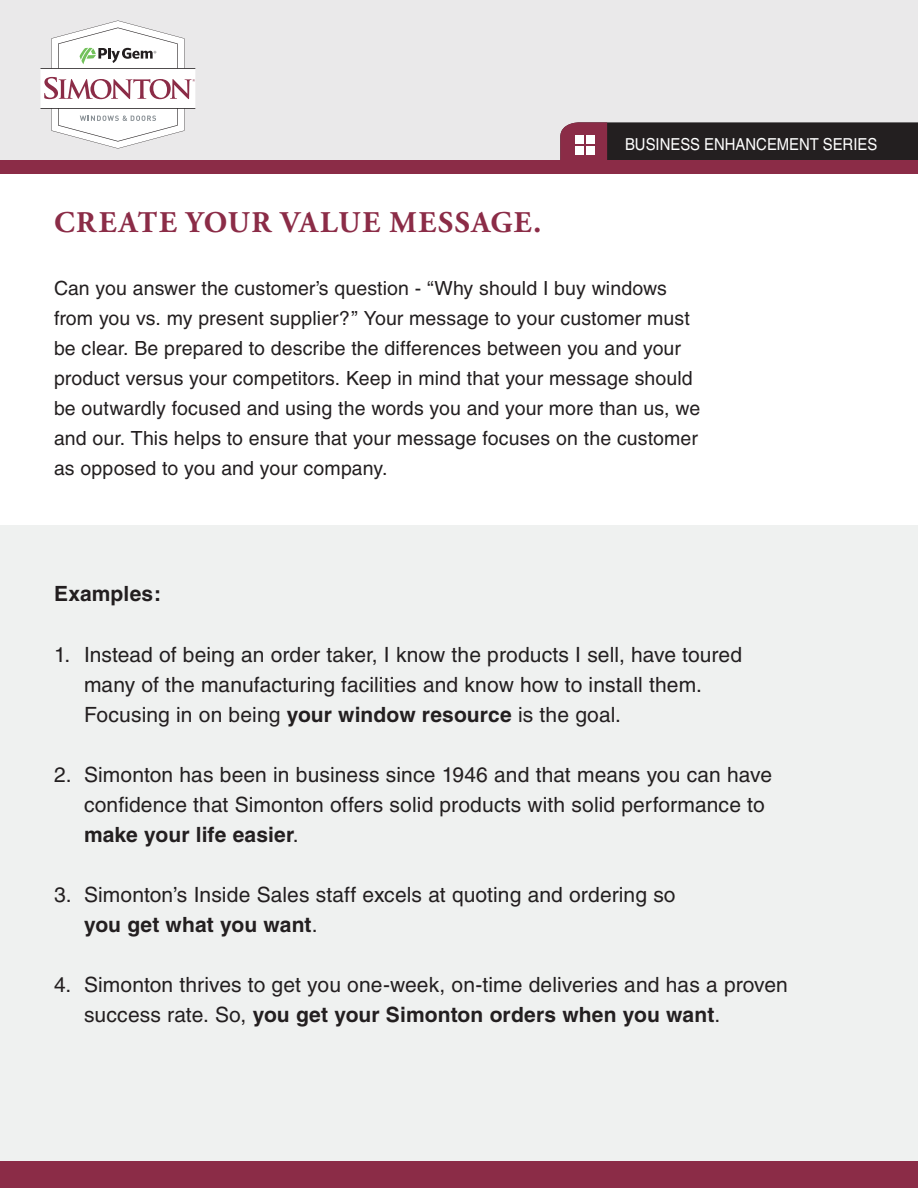
<style>
.page{position:relative;width:918px;height:1188px;background:#fff}
.page>*{position:absolute;margin:0;border:0;box-sizing:border-box;transform-origin:0 0}
.t1{font:700 30px "Adobe Garamond Pro";letter-spacing:.05em;color:#8b2c47}
.t2{font:21px/30px "Helvetica";letter-spacing:.005em;color:#231f20}
.t3{font:700 21px "Helvetica";letter-spacing:.005em;color:#231f20}
.t4{font:19.5px/30px "Helvetica";letter-spacing:.005em;color:#231f20}
.t5{font:16.5px "Helvetica";color:#fff;scale:.9 1}
.s1{font-weight:700}
.s2{font-weight:400}
</style>
<div class="page">
<div style="left:0;top:0;width:918px;height:167px;background:#eae9ea"></div>
<svg style="left:40px;top:20px;width:155px;height:129px"></svg>
<svg style="left:560px;top:122px;width:358px;height:38px;background:#302327"></svg>
<div style="left:575px;top:135px;width:9px;height:9px;background:#fff"></div>
<div style="left:587px;top:135px;width:8px;height:9px;background:#fff"></div>
<div style="left:575px;top:146px;width:9px;height:9px;background:#fff"></div>
<div style="left:587px;top:146px;width:8px;height:9px;background:#fff"></div>
<div style="left:0;top:160px;width:918px;height:14px;background:#8b2c47"></div>
<div style="left:0;top:1148px;width:918px;height:40px;background:#8b2c47"></div>
<div style="left:0;top:525px;width:918px;height:636px;background:#eff1f0"></div>
<p class="t1" style="left:54px;top:205px;width:489px">CREATE YOUR VALUE MESSAGE.</p>
<p class="t5" style="left:625px;top:134px;width:282px">BUSINESS ENHANCEMENT SERIES</p>
<p class="t4" style="left:54px;top:273px;width:648px">Can you answer the customer’s question - “Why should I buy windows from you vs. my present supplier?” Your message to your customer must be clear. Be prepared to describe the differences between you and your product versus your competitors. Keep in mind that your message should be outwardly focused and using the words you and your more than us, we and our. This helps to ensure that your message focuses on the customer as opposed to you and your company.</p>
<p class="t3" style="left:54px;top:580px;width:109px">Examples:</p>
<p class="t2" style="left:54px;top:640px;width:690px">1. Instead of being an order taker, I know the products I sell, have toured</p>
<p class="t2" style="left:84px;top:670px;width:619px">many of the manufacturing facilities and know how to install them.</p>
<p class="t2" style="left:84px;top:700px;width:539px">Focusing in on being <span class="s1">your window resource</span> is the goal.</p>
<p class="t2" style="left:84px;top:760px;width:690px;text-indent:-30px">2. Simonton has been in business since 1946 and that means you can have confidence that Simonton offers solid products with solid performance to <span class="s1">make your life easier</span>.</p>
<p class="t2" style="left:54px;top:880px;width:623px">3. Simonton’s Inside Sales staff excels at quoting and ordering so</p>
<p class="t3" style="left:84px;top:912px;width:235px">you get what you want<span class="s2">.</span></p>
<p class="t2" style="left:84px;top:970px;width:705px;text-indent:-30px">4. Simonton thrives to get you one-week, on-time deliveries and has a proven success rate. So, <span class="s1">you get your Simonton orders when you want</span>.</p>
</div>
